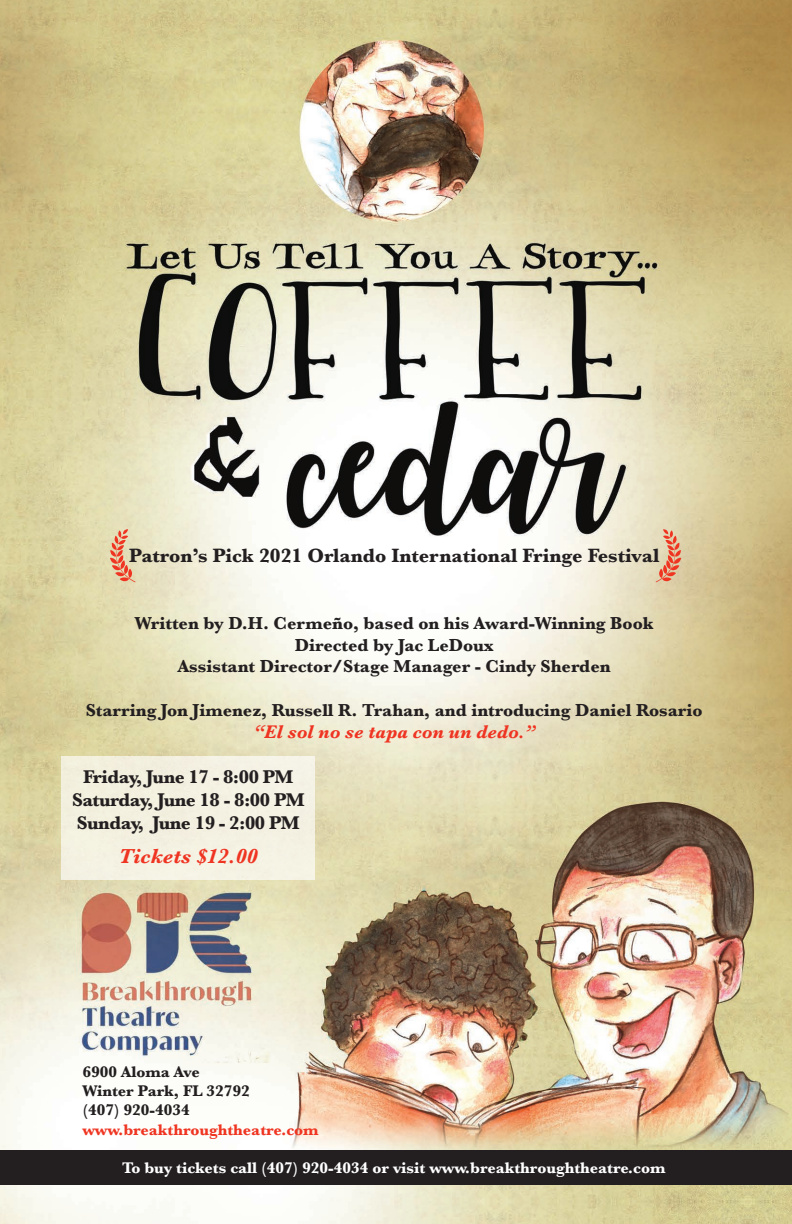
<style>
.page{position:relative;width:792px;height:1224px;background:#fff}
.page>*{position:absolute;margin:0;border:0;box-sizing:border-box;transform-origin:0 0}
.t1{font:italic 700 21px "Baskerville";color:#ef3422}
.t2{font:700 20px "Baskerville";color:#231f20}
.t3{font:700 19.1px/23px "Baskerville";letter-spacing:-.025em;color:#231f20;text-align:center}
.t4{font:italic 700 19px "Baskerville";color:#ef3422}
.t5{font:700 18px/21.6px "Baskerville";color:#231f20;text-align:center}
.t6{font:700 16px "Baskerville";color:#fff}
.t7{font:700 16px/19.2px "Baskerville";color:#231f20}
.t8{font:700 16px "Baskerville";color:#ef3522}
</style>
<div class="page">
<img style="left:0;top:0;width:792px;height:1224px">
<div style="left:62px;top:756px;width:253px;height:124px;background:#f4f1e2"></div>
<svg style="left:110px;top:529px;width:26px;height:53px"></svg>
<svg style="left:656px;top:529px;width:25px;height:53px"></svg>
<div style="left:0;top:1150px;width:792px;height:35px;background:#231f20"></div>
<p class="t2" style="left:129px;top:541px;width:532px">Patron’s Pick 2021 Orlando International Fringe Festival</p>
<p class="t5" style="left:135px;top:613px;width:521px">Written by D.H. Cermeño, based on his Award-Winning Book<br>Directed by Jac LeDoux<br>Assistant Director/Stage Manager - Cindy Sherden</p>
<p class="t5" style="left:86px;top:699px;width:618px">Starring Jon Jimenez, Russell R. Trahan, and introducing Daniel Rosario</p>
<p class="t4" style="left:253px;top:719px;width:284px">“El sol no se tapa con un dedo.”</p>
<p class="t3" style="left:72px;top:766px;width:234px">Friday, June 17 - 8:00 PM<br>Saturday, June 18 - 8:00 PM<br>Sunday, June 19 - 2:00 PM</p>
<p class="t1" style="left:119px;top:842px;width:140px">Tickets $12.00</p>
<p class="t7" style="left:82px;top:1062px;width:169px">6900 Aloma Ave<br>Winter Park, FL 32792 (407) 920-4034</p>
<p class="t8" style="left:82px;top:1118px;width:238px">www.breakthroughtheatre.com</p>
<p class="t6" style="left:122px;top:1156px;width:545px">To buy tickets call (407) 920-4034 or visit www.breakthroughtheatre.com</p>
</div>
